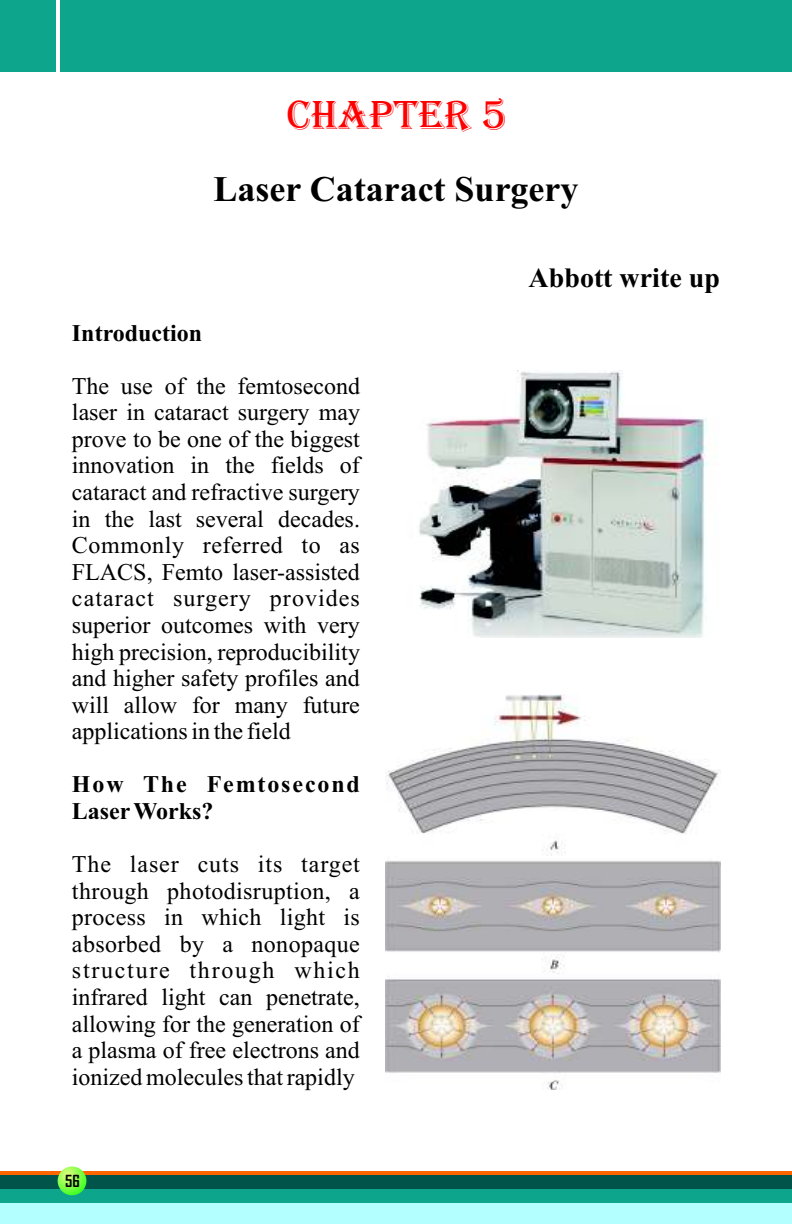
<style>
.page{position:relative;width:792px;height:1224px;background:#fff}
.page>*{position:absolute;margin:0;border:0;box-sizing:border-box;transform-origin:0 0}
.t1{font:42px "Algerian";color:#f00}
.t2{font:700 36px "Times New Roman";color:#000}
.t3{font:700 28px "Times New Roman";color:#000}
.t4{font:24px/26.6px "Times New Roman";color:#000;text-align:justify}
.t5{font:700 24px/26.6px "Times New Roman";letter-spacing:.075em;color:#000}
.t6{font:700 24px "Times New Roman";color:#000}
.t7{font:700 16px "Agency FB";color:#000}
</style>
<div class="page">
<div style="left:0;top:0;width:792px;height:72px;background:#0da68c"></div>
<hr style="left:57px;top:0;width:3px;height:72px;background:#fff">
<div style="left:0;top:1189px;width:792px;height:14px;background:#0da68c"></div>
<div style="left:0;top:1203px;width:792px;height:21px;background:#b3ffff"></div>
<hr style="left:0;top:1171px;width:792px;height:4px;background:#f60">
<div style="left:0;top:1175px;width:792px;height:14px;background:#00544a"></div>
<svg style="left:58px;top:1166px;width:28px;height:29px"></svg>
<img style="left:419px;top:371px;width:289px;height:267px">
<img style="left:386px;top:695px;width:334px;height:394px">
<h1 class="t1" style="left:287px;top:92px;width:222px">CHAPTER 5</h1>
<h2 class="t2" style="left:213px;top:176px;width:367px">Laser Cataract Surgery</h2>
<p class="t6" style="left:72px;top:324px;width:132px">Introduction</p>
<p class="t4" style="left:72px;top:375px;width:290px">The use of the femtosecond laser in cataract surgery may prove to be one of the biggest innovation in the fields of cataract and refractive surgery in the last several decades.<br>Commonly referred to as FLACS, Femto laser-assisted cataract surgery provides superior outcomes with very high precision, reproducibility and higher safety profiles and will allow for many future applications in the field</p>
<p class="t5" style="left:72px;top:774px;width:289px">How The Femtosecond<br>LaserWorks?</p>
<p class="t4" style="left:72px;top:853px;width:290px">The laser cuts its target through photodisruption, a process in which light is absorbed by a nonopaque structure through which infrared light can penetrate, allowing for the generation of a plasma of free electrons and ionized molecules that rapidly</p>
<p class="t7" style="left:65px;top:1175px;width:16px">56</p>
<p class="t3" style="left:529px;top:268px;width:193px">Abbott write up</p>
</div>
